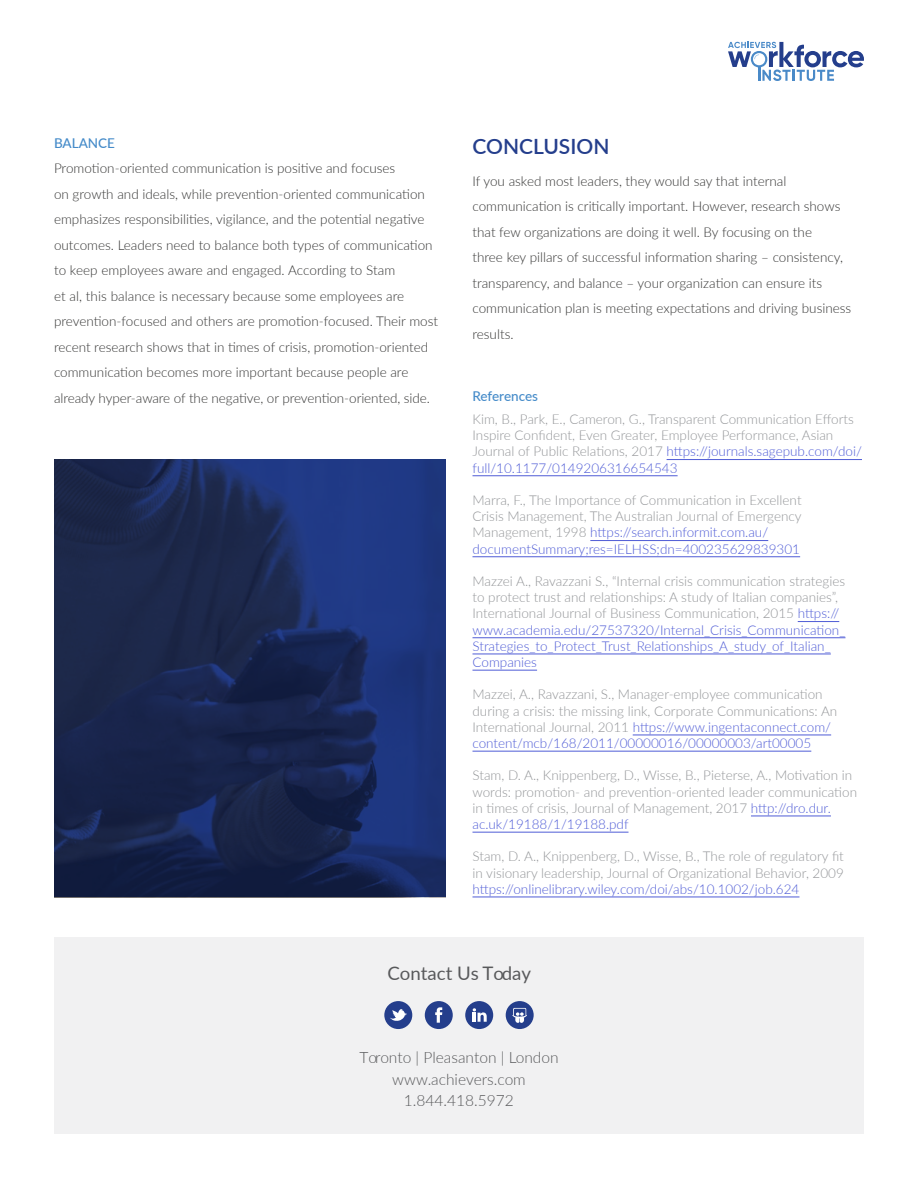
<style>
.page{position:relative;width:918px;height:1188px;background:#fff}
.page>*{position:absolute;margin:0;border:0;box-sizing:border-box;transform-origin:0 0}
.t1{font:600 21px "Lato";color:#243e8c}
.t2{font:18.6px "Lato";color:#58595b}
.t3{font:300 15.6px/21.8px "Lato";color:#58595b;text-align:center}
.t4{font:300 13.5px/16.2px "Lato";color:#939598}
.t5{font:300 13.5px/25.5px "Lato";color:#343433}
.t6{font:300 13.5px "Lato";color:#4f5cd6}
.t7{font:500 13.5px "Lato";color:#458bc9}
.s1{color:#4f5cd6}
</style>
<div class="page">
<hr style="left:667px;top:459px;width:195px;height:1px;background:#4f5cd6">
<hr style="left:472px;top:475px;width:206px;height:1px;background:#4f5cd6">
<hr style="left:590px;top:540px;width:178px;height:1px;background:#4f5cd6">
<hr style="left:472px;top:556px;width:328px;height:1px;background:#4f5cd6">
<hr style="left:798px;top:621px;width:41px;height:1px;background:#4f5cd6">
<hr style="left:472px;top:637px;width:373px;height:1px;background:#4f5cd6">
<hr style="left:472px;top:654px;width:359px;height:1px;background:#4f5cd6">
<hr style="left:472px;top:670px;width:65px;height:1px;background:#4f5cd6">
<hr style="left:633px;top:735px;width:198px;height:1px;background:#4f5cd6">
<hr style="left:472px;top:751px;width:339px;height:1px;background:#4f5cd6">
<hr style="left:751px;top:816px;width:80px;height:1px;background:#4f5cd6">
<hr style="left:472px;top:832px;width:157px;height:1px;background:#4f5cd6">
<hr style="left:472px;top:897px;width:327px;height:1px;background:#4f5cd6">
<div style="left:54px;top:937px;width:810px;height:197px;background:#f1f1f2"></div>
<div style="left:384px;top:1001px;width:28px;height:28px;background:#243e8c;border-radius:50%"></div>
<svg style="left:390px;top:1009px;width:17px;height:12px"></svg>
<div style="left:425px;top:1001px;width:28px;height:28px;background:#243e8c;border-radius:50%"></div>
<svg style="left:435px;top:1007px;width:7px;height:16px"></svg>
<div style="left:465px;top:1001px;width:28px;height:28px;background:#243e8c;border-radius:50%"></div>
<svg style="left:473px;top:1008px;width:14px;height:14px"></svg>
<div style="left:506px;top:1001px;width:28px;height:28px;background:#243e8c;border-radius:50%"></div>
<svg style="left:512px;top:1008px;width:15px;height:15px"></svg>
<svg style="left:728px;top:42px;width:136px;height:39px"></svg>
<img style="left:54px;top:460px;width:392px;height:437px">
<p class="t7" style="left:54px;top:133px;width:63px">BALANCE</p>
<p class="t5" style="left:54px;top:155px;width:386px">Promotion-oriented communication is positive and focuses<br>on growth and ideals, while prevention-oriented communication emphasizes responsibilities, vigilance, and the potential negative outcomes. Leaders need to balance both types of communication to keep employees aware and engaged. According to Stam<br>et al, this balance is necessary because some employees are prevention-focused and others are promotion-focused. Their most recent research shows that in times of crisis, promotion-oriented communication becomes more important because people are already hyper-aware of the negative, or prevention-oriented, side.</p>
<h1 class="t1" style="left:472px;top:131px;width:138px">CONCLUSION</h1>
<p class="t5" style="left:472px;top:168px;width:380px">If you asked most leaders, they would say that internal communication is critically important. However, research shows that few organizations are doing it well. By focusing on the<br>three key pillars of successful information sharing – consistency, transparency, and balance – your organization can ensure its communication plan is meeting expectations and driving business results.</p>
<p class="t7" style="left:472px;top:386px;width:67px">References</p>
<p class="t4" style="left:472px;top:410px;width:391px">Kim, B., Park, E., Cameron, G., Transparent Communication Efforts Inspire Confident, Even Greater, Employee Performance, Asian Journal of Public Relations, 2017 <span class="s1">https://journals.sagepub.com/doi/ full/10.1177/0149206316654543</span></p>
<p class="t4" style="left:472px;top:491px;width:331px">Marra, F., The Importance of Communication in Excellent Crisis Management, The Australian Journal of Emergency Management, 1998 <span class="s1">https://search.informit.com.au/ documentSummary;res=IELHSS;dn=400235629839301</span></p>
<p class="t4" style="left:472px;top:572px;width:374px">Mazzei A., Ravazzani S., “Internal crisis communication strategies to protect trust and relationships: A study of Italian companies”, International Journal of Business Communication, 2015 <span class="s1">https:// www.academia.edu/27537320/Internal_Crisis_Communication_ Strategies_to_Protect_Trust_Relationships_A_study_of_Italian_ Companies</span></p>
<p class="t4" style="left:472px;top:686px;width:366px">Mazzei, A., Ravazzani, S., Manager-employee communication during a crisis: the missing link, Corporate Communications: An International Journal, 2011 <span class="s1">https://www.ingentaconnect.com/ content/mcb/168/2011/00000016/00000003/art00005</span></p>
<p class="t4" style="left:472px;top:767px;width:386px">Stam, D. A., Knippenberg, D., Wisse, B., Pieterse, A., Motivation in words: promotion- and prevention-oriented leader communication in times of crisis, Journal of Management, 2017 <span class="s1">http://dro.dur. ac.uk/19188/1/19188.pdf</span></p>
<p class="t4" style="left:472px;top:848px;width:373px">Stam, D. A., Knippenberg, D., Wisse, B., The role of regulatory fit in visionary leadership, Journal of Organizational Behavior, 2009</p>
<p class="t6" style="left:472px;top:879px;width:328px">https://onlinelibrary.wiley.com/doi/abs/10.1002/job.624</p>
<h2 class="t2" style="left:388px;top:960px;width:145px">Contact Us Today</h2>
<p class="t3" style="left:359px;top:1046px;width:201px">Toronto | Pleasanton | London www.achievers.com<br>1.844.418.5972</p>
</div>
